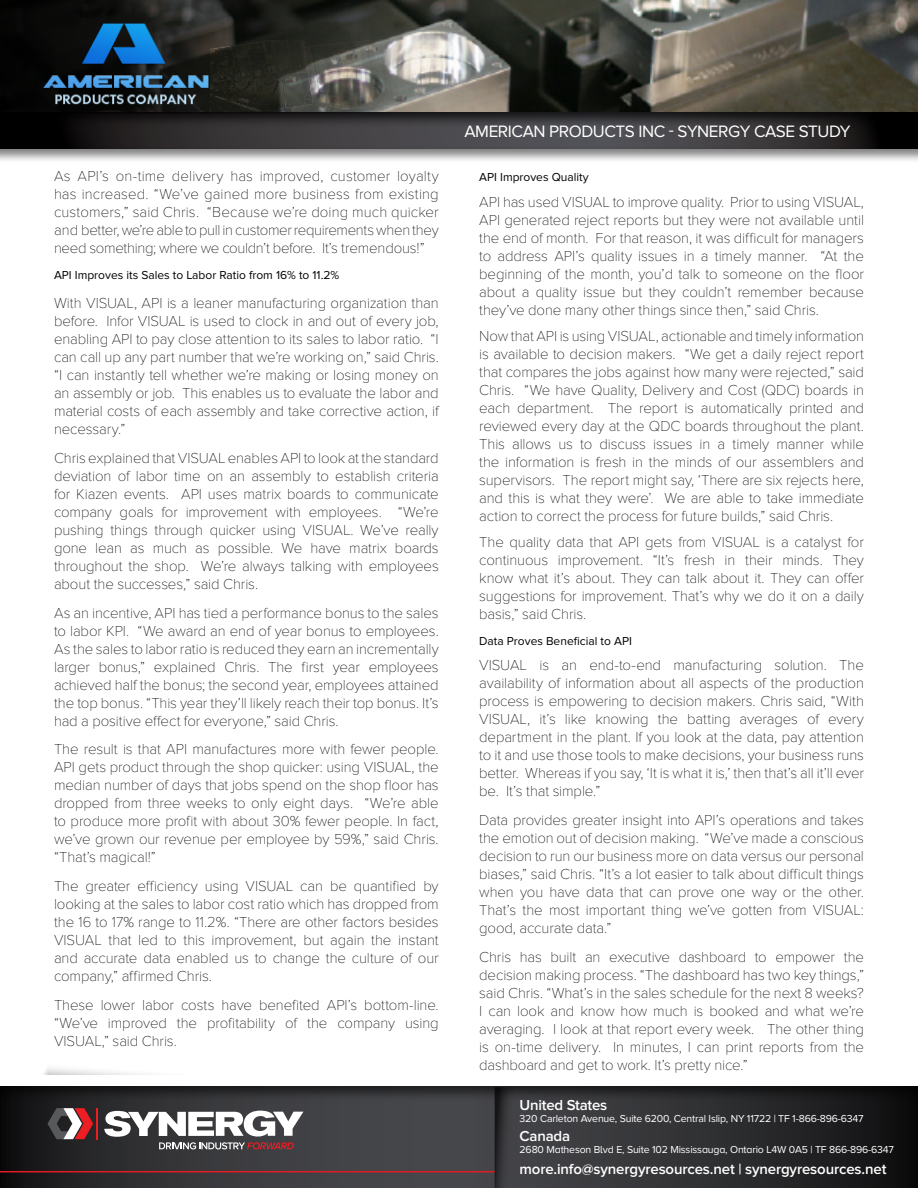
<style>
.page{position:relative;width:918px;height:1188px;background:#fff}
.page>*{position:absolute;margin:0;border:0;box-sizing:border-box;transform-origin:0 0}
.t1{font:17.1px "Proxima Nova";letter-spacing:-.025em;color:#fff}
.Cutline_9pt_Cool_Gre{font:100 15px/18px "Proxima Nova T";letter-spacing:-.01em;color:#000;text-align:justify}
.t2{font:600 15px "Proxima Nova";letter-spacing:-.01em;color:#fff}
.Cutline_9pt_Cool_Gre-2{font:12px "Proxima Nova";color:#000}
.t3{font:10.5px "Proxima Nova A";letter-spacing:-.015em;color:#fff}
.t4{font:10.5px "Proxima Nova";letter-spacing:-.015em;color:#fff}
.s1{font-family:"Proxima Nova A"}
</style>
<div class="page">
<div style="left:0;top:1076px;width:918px;height:112px;background:#000;opacity:.59"></div>
<hr style="left:0;top:1171px;width:495px;height:1px;background:#e31b23">
<svg style="left:494px;top:1087px;width:22px;height:101px;background:#333336"></svg>
<svg style="left:48px;top:1108px;width:45px;height:31px"></svg>
<hr style="left:96px;top:1108px;width:2px;height:31px;background:#ed1d24">
<svg style="left:104px;top:1111px;width:199px;height:38px"></svg>
<img style="left:464px;top:0;width:454px;height:110px">
<div style="left:0;top:111px;width:918px;height:52px;background:#f4f4f4"></div>
<div style="left:0;top:110px;width:918px;height:49px;background:#000;opacity:.75"></div>
<svg style="left:0;top:0;width:464px;height:113px;background:#42423d"></svg>
<svg style="left:43px;top:1068px;width:103px;height:7px"></svg>
<img style="left:40px;top:22px;width:173px;height:85px">
<p class="Cutline_9pt_Cool_Gre" style="left:54px;top:168px;width:386px">As API’s on-time delivery has improved, customer loyalty has increased. “We’ve gained more business from existing customers,” said Chris. “Because we’re doing much quicker and better, we’re able to pull in customer requirements when they need something; where we couldn’t before. It’s tremendous!”</p>
<p class="Cutline_9pt_Cool_Gre-2" style="left:54px;top:268px;width:287px">API Improves its Sales to Labor Ratio from 16% to 11.2%</p>
<p class="Cutline_9pt_Cool_Gre" style="left:54px;top:294px;width:386px">With VISUAL, API is a leaner manufacturing organization than before. Infor VISUAL is used to clock in and out of every job, enabling API to pay close attention to its sales to labor ratio. “I can call up any part number that we’re working on,” said Chris. “I can instantly tell whether we’re making or losing money on an assembly or job. This enables us to evaluate the labor and material costs of each assembly and take corrective action, if necessary.”</p>
<p class="Cutline_9pt_Cool_Gre" style="left:54px;top:449px;width:386px">Chris explained that VISUAL enables API to look at the standard deviation of labor time on an assembly to establish criteria for Kiazen events. API uses matrix boards to communicate company goals for improvement with employees. “We’re pushing things through quicker using VISUAL. We’ve really gone lean as much as possible. We have matrix boards throughout the shop. We’re always talking with employees about the successes,” said Chris.</p>
<p class="Cutline_9pt_Cool_Gre" style="left:54px;top:604px;width:386px">As an incentive, API has tied a performance bonus to the sales to labor KPI. “We award an end of year bonus to employees.<br>As the sales to labor ratio is reduced they earn an incrementally larger bonus,” explained Chris. The first year employees achieved half the bonus; the second year, employees attained the top bonus. “This year they’ll likely reach their top bonus. It’s had a positive effect for everyone,” said Chris.</p>
<p class="Cutline_9pt_Cool_Gre" style="left:54px;top:741px;width:386px">The result is that API manufactures more with fewer people.<br>API gets product through the shop quicker: using VISUAL, the median number of days that jobs spend on the shop floor has dropped from three weeks to only eight days. “We’re able to produce more profit with about 30% fewer people. In fact, we’ve grown our revenue per employee by 59%,” said Chris. “That’s magical!”</p>
<p class="Cutline_9pt_Cool_Gre" style="left:54px;top:877px;width:386px">The greater efficiency using VISUAL can be quantified by looking at the sales to labor cost ratio which has dropped from the 16 to 17% range to 11.2%. “There are other factors besides VISUAL that led to this improvement, but again the instant and accurate data enabled us to change the culture of our company,” affirmed Chris.</p>
<p class="Cutline_9pt_Cool_Gre" style="left:54px;top:996px;width:386px">These lower labor costs have benefited API’s bottom-line. “We’ve improved the profitability of the company using VISUAL,” said Chris.</p>
<p class="t1" style="left:464px;top:122px;width:388px">AMERICAN PRODUCTS INC - SYNERGY CASE STUDY</p>
<p class="Cutline_9pt_Cool_Gre-2" style="left:479px;top:171px;width:111px">API Improves Quality</p>
<p class="Cutline_9pt_Cool_Gre" style="left:479px;top:193px;width:386px">API has used VISUAL to improve quality. Prior to using VISUAL, API generated reject reports but they were not available until the end of month. For that reason, it was difficult for managers to address API’s quality issues in a timely manner. “At the beginning of the month, you’d talk to someone on the floor about a quality issue but they couldn’t remember because they’ve done many other things since then,” said Chris.</p>
<p class="Cutline_9pt_Cool_Gre" style="left:479px;top:327px;width:386px">Now that API is using VISUAL, actionable and timely information is available to decision makers. “We get a daily reject report that compares the jobs against how many were rejected,” said Chris. “We have Quality, Delivery and Cost (QDC) boards in each department. The report is automatically printed and reviewed every day at the QDC boards throughout the plant.<br>This allows us to discuss issues in a timely manner while the information is fresh in the minds of our assemblers and supervisors. The report might say, ‘There are six rejects here, and this is what they were’. We are able to take immediate action to correct the process for future builds,” said Chris.</p>
<p class="Cutline_9pt_Cool_Gre" style="left:479px;top:533px;width:386px">The quality data that API gets from VISUAL is a catalyst for continuous improvement. “It’s fresh in their minds. They know what it’s about. They can talk about it. They can offer suggestions for improvement. That’s why we do it on a daily basis,” said Chris.</p>
<p class="Cutline_9pt_Cool_Gre-2" style="left:479px;top:634px;width:154px">Data Proves Beneficial to API</p>
<p class="Cutline_9pt_Cool_Gre" style="left:479px;top:657px;width:386px">VISUAL is an end-to-end manufacturing solution. The availability of information about all aspects of the production process is empowering to decision makers. Chris said, “With VISUAL, it’s like knowing the batting averages of every department in the plant. If you look at the data, pay attention to it and use those tools to make decisions, your business runs better. Whereas if you say, ‘It is what it is,’ then that’s all it’ll ever be. It’s that simple.”</p>
<p class="Cutline_9pt_Cool_Gre" style="left:479px;top:811px;width:386px">Data provides greater insight into API’s operations and takes the emotion out of decision making. “We’ve made a conscious decision to run our business more on data versus our personal biases,” said Chris. “It’s a lot easier to talk about difficult things when you have data that can prove one way or the other.<br>That’s the most important thing we’ve gotten from VISUAL: good, accurate data.”</p>
<p class="Cutline_9pt_Cool_Gre" style="left:479px;top:948px;width:386px">Chris has built an executive dashboard to empower the decision making process. “The dashboard has two key things,” said Chris. “What’s in the sales schedule for the next 8 weeks?<br>I can look and know how much is booked and what we’re averaging. I look at that report every week. The other thing is on-time delivery. In minutes, I can print reports from the dashboard and get to work. It’s pretty nice.”</p>
<p class="t2" style="left:520px;top:1096px;width:89px">United States</p>
<p class="t4" style="left:520px;top:1112px;width:346px">320 Carleton Avenue, Suite 6200, Central Islip, NY 11722 <span class="s1">| TF 1-866-896-6347</span></p>
<p class="t2" style="left:520px;top:1128px;width:52px">Canada</p>
<p class="t3" style="left:520px;top:1144px;width:376px">2680 Matheson Blvd E, Suite 102 Mississauga, Ontario L4W 0A5 | TF 866-896-6347</p>
<p class="t2" style="left:520px;top:1160px;width:368px">more.info@synergyresources.net | synergyresources.net</p>
</div>
